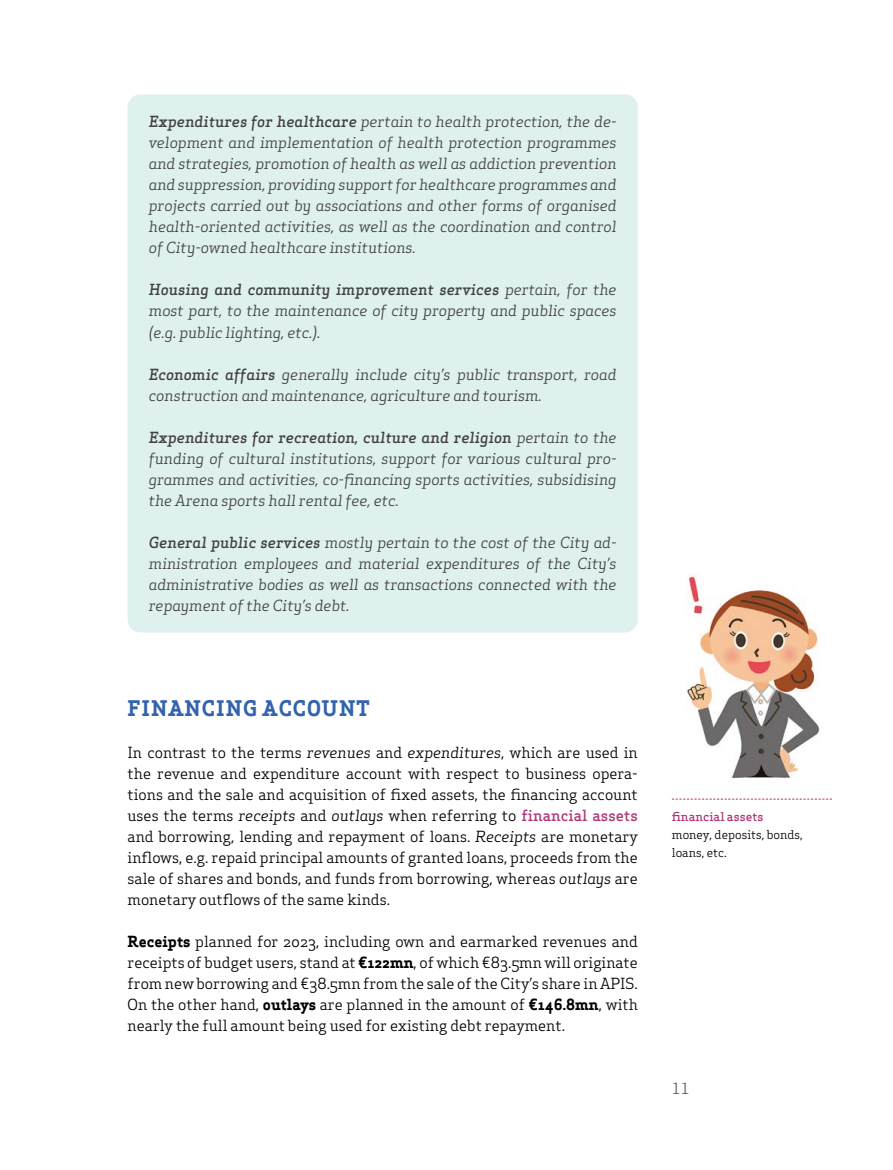
<style>
.page{position:relative;width:893px;height:1170px;background:#fff}
.page>*{position:absolute;margin:0;border:0;box-sizing:border-box;transform-origin:0 0}
.t1{font:700 21px "Apex Serif";letter-spacing:.05em;color:#3363af}
.t2{font:italic 15px/21px "Apex Serif";color:#414042;text-align:justify}
.t3{font:15px/21px "Apex Serif";color:#000;text-align:justify}
.t4{font:15px "Apex Serif";color:#58595b}
.t5{font:12px/18px "Apex Serif";color:#000}
.t6{font:500 12px "Apex Serif";color:#b03779}
.s1{font-weight:500}
.s2{font-style:italic}
.s3{font-weight:500;color:#b03779}
.s4{font-weight:700}
</style>
<div class="page">
<img style="left:674px;top:575px;width:158px;height:225px">
<div style="left:128px;top:94px;width:510px;height:538px;background:#def1ee;border-radius:13px"></div>
<svg style="left:672px;top:798px;width:160px;height:1px"></svg>
<p class="t2" style="left:149px;top:111px;width:469px"><span class="s1">Expenditures for healthcare</span> pertain to health protection, the de&shy;velopment and implementation of health protection programmes and strategies, promotion of health as well as addiction prevention and suppression, providing support for healthcare programmes and projects carried out by associations and other forms of organised health-oriented activities, as well as the coordination and control of City-owned healthcare institutions.</p>
<p class="t2" style="left:149px;top:279px;width:469px"><span class="s1">Housing and community improvement services</span> pertain, for the most part, to the maintenance of city property and public spaces (e.g. public lighting, etc.).</p>
<p class="t2" style="left:149px;top:363px;width:469px"><span class="s1">Economic affairs</span> generally include city’s public transport, road construction and maintenance, agriculture and tourism.</p>
<p class="t2" style="left:149px;top:426px;width:469px"><span class="s1">Expenditures for recreation, culture and religion</span> pertain to the funding of cultural institutions, support for various cultural pro&shy;grammes and activities, co-financing sports activities, subsidising the Arena sports hall rental fee, etc.</p>
<p class="t2" style="left:149px;top:531px;width:469px"><span class="s1">General public services</span> mostly pertain to the cost of the City ad&shy;ministration employees and material expenditures of the City’s administrative bodies as well as transactions connected with the repayment of the City’s debt.</p>
<h1 class="t1" style="left:128px;top:694px;width:243px">FINANCING ACCOUNT</h1>
<p class="t3" style="left:128px;top:741px;width:512px">In contrast to the terms <span class="s2">revenues</span> and <span class="s2">expenditures</span>, which are used in the revenue and expenditure account with respect to business opera&shy;tions and the sale and acquisition of fixed assets, the financing account uses the terms <span class="s2">receipts</span> and <span class="s2">outlays</span> when referring to <span class="s3">financial assets </span>and borrowing, lending and repayment of loans. <span class="s2">Receipts</span> are monetary inflows, e.g. repaid principal amounts of granted loans, proceeds from the sale of shares and bonds, and funds from borrowing, whereas <span class="s2">outlays</span> are monetary outflows of the same kinds.</p>
<p class="t3" style="left:128px;top:930px;width:512px"><span class="s4">Receipts</span> planned for 2023, including own and earmarked revenues and receipts of budget users, stand at <span class="s4">€122mn</span>, of which €83.5mn will originate from new borrowing and €38.5mn from the sale of the City’s share in APIS.<br>On the other hand, <span class="s4">outlays</span> are planned in the amount of <span class="s4">€146.8mn</span>, with nearly the full amount being used for existing debt repayment.</p>
<p class="t6" style="left:672px;top:808px;width:93px">financial assets</p>
<p class="t5" style="left:672px;top:825px;width:132px">money, deposits, bonds, loans, etc.</p>
<p class="t4" style="left:672px;top:1078px;width:19px">11</p>
</div>
